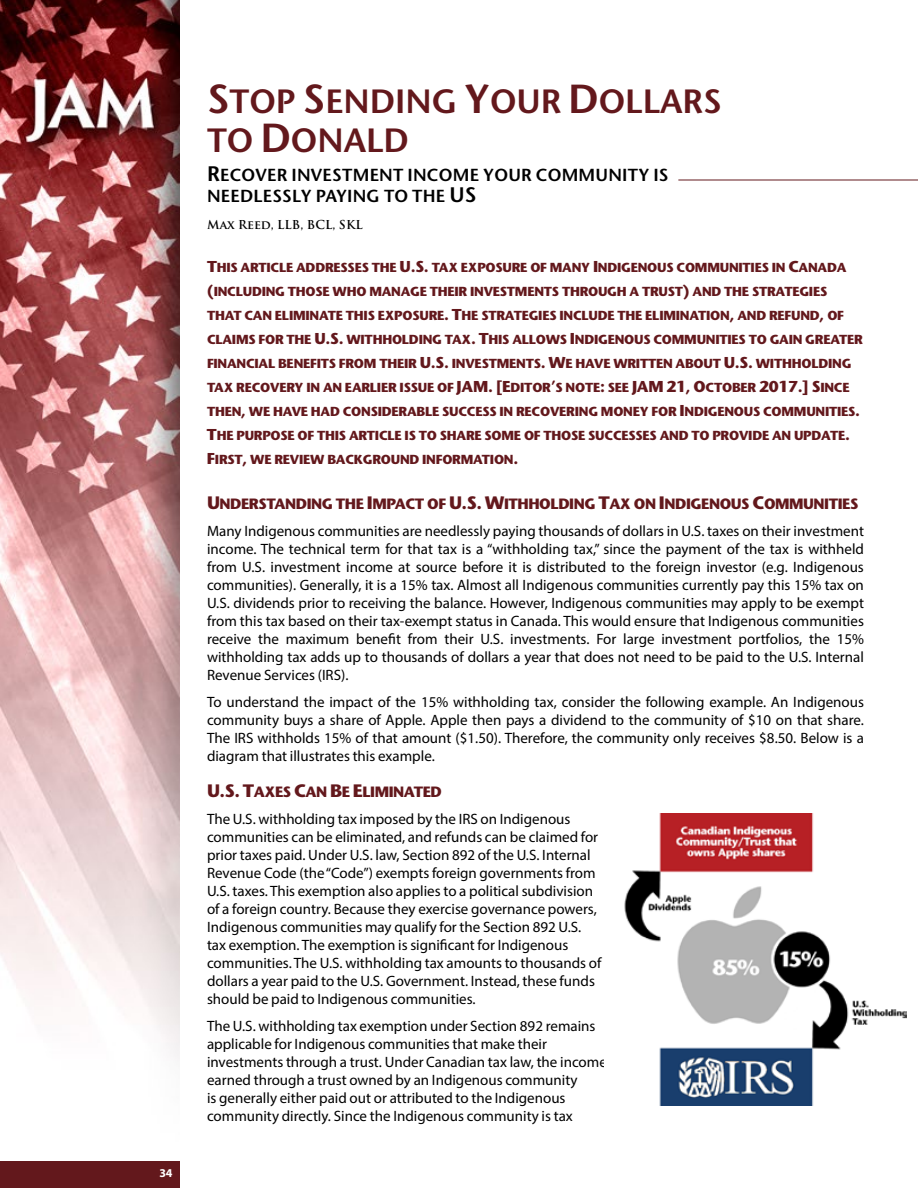
<style>
.page{position:relative;width:918px;height:1188px;background:#fff}
.page>*{position:absolute;margin:0;border:0;box-sizing:border-box;transform-origin:0 0}
.t1{font:33.6px/39px "Stone Sans Semibold SC830";color:#63181c}
.t2{font:17.4px/21px "Stone Sans Semibold SC830";letter-spacing:.01em;color:#000}
.t3{font:15px/18px "Myriad Pro";color:#000;text-align:justify}
.t4{font:15px "Stone Sans Bold SC830";letter-spacing:-.03em;color:#63181c}
.t5{font:13.05px/24px "Stone Sans Bold SC830";letter-spacing:-.02em;color:#63181c}
.t6{font:700 12px "Trajan Pro";letter-spacing:.01em;color:#000}
.t7{font:700 12px "Myriad Pro";color:#fff}
.s1{font-size:40.5px}
.s2{font-size:21px}
.s3{font-size:15.75px}
.s4{font-size:18px}
</style>
<div class="page">
<div style="left:0;top:1161px;width:180px;height:27px;background:#63181c"></div>
<img style="left:0;top:0;width:180px;height:1059px">
<hr style="left:678px;top:180px;width:240px;height:1px;background:#63181c">
<img style="left:624px;top:813px;width:282px;height:292px">
<p class="t7" style="left:159px;top:1165px;width:15px">34</p>
<h1 class="t1" style="left:207px;top:82px;width:516px"><span class="s1">S</span>TOP <span class="s1">S</span>ENDING <span class="s1">Y</span>OUR <span class="s1">D</span>OLLARS<br>TO <span class="s1">D</span>ONALD</h1>
<p class="t2" style="left:207px;top:164px;width:463px"><span class="s2">R</span>ECOVER INVESTMENT INCOME YOUR COMMUNITY IS<br>NEEDLESSLY PAYING TO THE <span class="s2">US</span></p>
<p class="t6" style="left:207px;top:217px;width:157px">Max Reed, LLB, BCL, SKL</p>
<p class="t5" style="left:207px;top:255px;width:641px"><span class="s3">T</span>HIS ARTICLE ADDRESSES THE <span class="s3">U.S.</span> TAX EXPOSURE OF MANY <span class="s3">I</span>NDIGENOUS COMMUNITIES IN <span class="s3">C</span>ANADA <span class="s3">(</span>INCLUDING THOSE WHO MANAGE THEIR INVESTM</p>
<p class="t5" style="left:207px;top:279px;width:657px;text-indent:320px">ENTS THROUGH A TRUST<span class="s3">)</span> AND THE STRATEGIES<br>THAT CAN ELIMINATE THIS EXPOSURE<span class="s3">. T</span>HE STRATEGIES INCLUDE THE ELIMINATION<span class="s3">,</span> AND REFUND<span class="s3">,</span> OF CLAIMS FOR THE <span class="s3">U.S.</span> WITHHOLDING TAX<span class="s3">. T</span>HIS ALLOWS <span class="s3">I</span>NDIGENOUS COMMUNITIES TO GAIN GREATER FINANCIAL BENEFITS FROM THEIR <span class="s3">U.S.</span> INVESTM</p>
<p class="t5" style="left:207px;top:351px;width:655px;text-indent:302px">ENTS<span class="s3">. W</span>E HAVE WRITTEN ABOUT <span class="s3">U.S.</span> WITHHOLDING TAX RECOVERY IN AN EARLIER ISSUE OF <span class="s3">JAM. [E</span>DITOR<span class="s3">’</span>S NOTE<span class="s3">:</span> SEE <span class="s3">JAM 21, O</span>CTOBER <span class="s3">2017.] S</span>INCE THEN<span class="s3">,</span> WE HAVE HAD CONSIDERABLE SUCCESS IN RECOVERING MONEY FOR <span class="s3">I</span>NDIGENOUS COMMUNITIES<span class="s3">.<br>T</span>HE PURPOSE OF THIS ARTICLE IS TO SHARE SOME OF THOSE SUCCESSES AND TO PROVIDE AN UPDATE<span class="s3">.<br>F</span>IRST<span class="s3">,</span> WE REVIEW BACKGROUND INFORMAT</p>
<p class="t5" style="left:490px;top:447px;width:30px">ION<span class="s3">.</span></p>
<p class="t4" style="left:207px;top:494px;width:652px"><span class="s4">U</span>NDERSTANDING THE <span class="s4">I</span>MPACT OF <span class="s4">U.S. W</span>ITHHOLDING <span class="s4">T</span>AX ON <span class="s4">I</span>NDIGENOUS <span class="s4">C</span>OMMUNITIES</p>
<p class="t3" style="left:207px;top:522px;width:659px">Many Indigenous communities are needlessly paying thousands of dollars in U.S. taxes on their investment income. The technical term for that tax is a “withholding tax,” since the payment of the tax is withheld from U.S. investment income at source before it is distributed to the foreign investor (e.g. Indigenous communities). Generally, it is a 15% tax. Almost all Indigenous communities currently pay this 15% tax on U.S. dividends prior to receiving the balance. However, Indigenous communities may apply to be exempt from this tax based on their tax-exempt status in Canada. This would ensure that Indigenous communities receive the maximum benefit from their U.S. investments. For large investment portfolios, the 15% withholding tax adds up to thousands of dollars a year that does not need to be paid to the U.S. Internal Revenue Services (IRS).</p>
<p class="t3" style="left:207px;top:693px;width:659px">To understand the impact of the 15% withholding tax, consider the following example. An Indigenous community buys a share of Apple. Apple then pays a dividend to the community of $10 on that share.<br>The IRS withholds 15% of that amount ($1.50). Therefore, the community only receives $8.50. Below is a diagram that illustrates this example.</p>
<p class="t4" style="left:207px;top:782px;width:236px"><span class="s4">U.S. T</span>AXES <span class="s4">C</span>AN <span class="s4">B</span>E <span class="s4">E</span>LIMINATED</p>
<p class="t3" style="left:207px;top:810px;width:396px;text-align:left">The U.S. withholding tax imposed by the IRS on Indigenous communities can be eliminated, and refunds can be claimed for prior taxes paid. Under U.S. law, Section 892 of the U.S. Internal Revenue Code (the “Code”) exempts foreign governments from U.S. taxes. This exemption also applies to a political subdivision of a foreign country. Because they exercise governance powers, Indigenous communities may qualify for the Section 892 U.S. tax exemption. The exemption is significant for Indigenous communities. The U.S. withholding tax amounts to thousands of dollars a year paid to the U.S. Government. Instead, these funds should be paid to Indigenous communities.</p>
<p class="t3" style="left:207px;top:1017px;width:401px;text-align:left">The U.S. withholding tax exemption under Section 892 remains applicable for Indigenous communities that make their investments through a trust. Under Canadian tax law, the income earned through a trust owned by an Indigenous community<br>is generally either paid out or attributed to the Indigenous community directly. Since the Indigenous community is tax</p>
</div>
